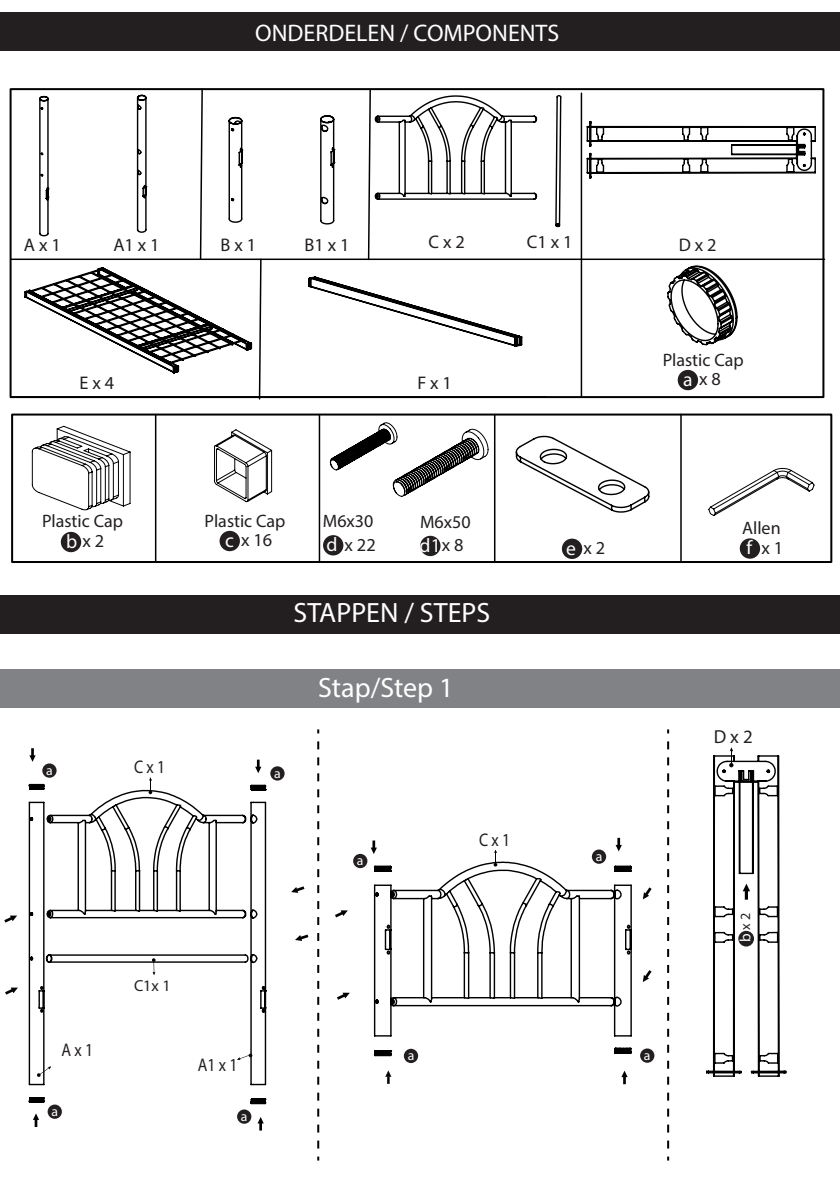
<style>
.page{position:relative;width:840px;height:1191px;background:#fff}
.page>*{position:absolute;margin:0;border:0;box-sizing:border-box;transform-origin:0 0}
.t1{font:28px "Myriad Pro";color:#fff}
.t2{font:24px "Myriad Pro";color:#fff}
.t3{font:19.6px "Myriad Pro";color:#fff}
.t4{font:18.8px "Myriad Pro";color:#231f20}
.t5{font:18.2px "Myriad Pro";color:#231f20}
.t6{font:18.2px "Myriad Pro";color:#231f20;scale:.86 1}
.t7{font:18px "Myriad Pro";color:#231f20}
.t8{font:16px "Myriad Pro";color:#231f20}
.t9{font:14.2px "Myriad Pro";color:#231f20}
.t10{font:13.8px "Myriad Pro";color:#fff}
.s1{font-size:19.6px;color:#fff}
.s2{font-size:18.2px;color:#231f20}
.s3{font-size:15.2px;color:#fff}
</style>
<div class="page">
<div style="left:0;top:12px;width:839px;height:38px;background:#231f20"></div>
<hr style="left:11px;top:258px;width:813px;height:2px;background:#000001">
<hr style="left:11px;top:396px;width:534px;height:2px;background:#000001">
<hr style="left:580px;top:93px;width:2px;height:304px;background:#000001">
<div style="left:1px;top:595px;width:838px;height:38px;background:#231f20"></div>
<div style="left:1px;top:669px;width:838px;height:38px;background:#808285"></div>
<svg style="left:621px;top:1070px;width:6px;height:14px"></svg>
<svg style="left:257px;top:1117px;width:6px;height:13px"></svg>
<svg style="left:385px;top:1070px;width:6px;height:14px"></svg>
<div style="left:639px;top:1048px;width:15px;height:14px;background:#231f20;border-radius:50%"></div>
<div style="left:237px;top:1109px;width:14px;height:14px;background:#231f20;border-radius:50%"></div>
<div style="left:403px;top:1048px;width:15px;height:15px;background:#231f20;border-radius:50%"></div>
<svg style="left:317px;top:741px;width:2px;height:419px"></svg>
<svg style="left:667px;top:741px;width:1px;height:419px"></svg>
<svg style="left:32px;top:426px;width:99px;height:84px"></svg>
<svg style="left:708px;top:468px;width:106px;height:48px"></svg>
<div style="left:11px;top:413px;width:820px;height:150px;border:2px solid #000001"></div>
<hr style="left:155px;top:414px;width:1px;height:148px;background:#000001">
<hr style="left:318px;top:414px;width:2px;height:148px;background:#000001">
<div style="left:677px;top:370px;width:20px;height:20px;background:#231f20;border-radius:50%"></div>
<div style="left:61px;top:532px;width:20px;height:20px;background:#231f20;border-radius:50%"></div>
<div style="left:323px;top:535px;width:20px;height:20px;background:#231f20;border-radius:50%"></div>
<div style="left:561px;top:538px;width:21px;height:21px;background:#231f20;border-radius:50%"></div>
<div style="left:739px;top:538px;width:20px;height:20px;background:#231f20;border-radius:50%"></div>
<hr style="left:493px;top:414px;width:2px;height:148px;background:#000001">
<hr style="left:679px;top:414px;width:2px;height:148px;background:#000001">
<svg style="left:515px;top:435px;width:134px;height:78px"></svg>
<svg style="left:308px;top:276px;width:215px;height:71px"></svg>
<svg style="left:586px;top:120px;width:230px;height:59px"></svg>
<svg style="left:330px;top:422px;width:158px;height:75px"></svg>
<div style="left:420px;top:536px;width:20px;height:20px;background:#231f20;border-radius:50%"></div>
<svg style="left:33px;top:1113px;width:6px;height:14px"></svg>
<div style="left:48px;top:1104px;width:14px;height:14px;background:#231f20;border-radius:50%"></div>
<svg style="left:29px;top:748px;width:7px;height:14px"></svg>
<div style="left:42px;top:763px;width:15px;height:14px;background:#231f20;border-radius:50%"></div>
<svg style="left:255px;top:759px;width:6px;height:14px"></svg>
<div style="left:270px;top:766px;width:14px;height:14px;background:#231f20;border-radius:50%"></div>
<svg style="left:5px;top:987px;width:13px;height:7px"></svg>
<svg style="left:4px;top:915px;width:13px;height:7px"></svg>
<svg style="left:295px;top:934px;width:13px;height:7px"></svg>
<svg style="left:291px;top:886px;width:13px;height:7px"></svg>
<svg style="left:494px;top:849px;width:3px;height:11px"></svg>
<svg style="left:615px;top:838px;width:6px;height:13px"></svg>
<div style="left:591px;top:849px;width:14px;height:14px;background:#231f20;border-radius:50%"></div>
<svg style="left:370px;top:840px;width:7px;height:14px"></svg>
<div style="left:353px;top:854px;width:14px;height:14px;background:#231f20;border-radius:50%"></div>
<svg style="left:214px;top:429px;width:58px;height:73px"></svg>
<div style="left:219px;top:531px;width:21px;height:20px;background:#231f20;border-radius:50%"></div>
<svg style="left:706px;top:747px;width:80px;height:330px"></svg>
<svg style="left:555px;top:95px;width:7px;height:133px"></svg>
<svg style="left:667px;top:265px;width:71px;height:81px"></svg>
<svg style="left:643px;top:887px;width:8px;height:12px"></svg>
<svg style="left:642px;top:970px;width:9px;height:12px"></svg>
<svg style="left:335px;top:910px;width:12px;height:7px"></svg>
<svg style="left:337px;top:992px;width:12px;height:7px"></svg>
<svg style="left:23px;top:88px;width:239px;height:312px"></svg>
<svg style="left:320px;top:115px;width:15px;height:110px"></svg>
<svg style="left:367px;top:88px;width:170px;height:173px"></svg>
<svg style="left:28px;top:783px;width:239px;height:322px"></svg>
<svg style="left:373px;top:860px;width:259px;height:197px"></svg>
<h2 class="t2" style="left:255px;top:18px;width:305px">ONDERDELEN / COMPONENTS</h2>
<p class="t5" style="left:24px;top:234px;width:38px">A x 1</p>
<p class="t5" style="left:220px;top:234px;width:37px">B x 1</p>
<p class="t5" style="left:526px;top:231px;width:47px">C1 x 1</p>
<p class="t5" style="left:428px;top:231px;width:38px">C x 2</p>
<p class="t5" style="left:113px;top:234px;width:48px">A1 x 1</p>
<p class="t5" style="left:304px;top:234px;width:46px">B1 x 1</p>
<p class="t5" style="left:678px;top:234px;width:39px">D x 2</p>
<p class="t5" style="left:80px;top:372px;width:36px">E x 4</p>
<p class="t5" style="left:417px;top:372px;width:36px">F x 1</p>
<p class="t7" style="left:662px;top:349px;width:82px">Plastic Cap</p>
<p class="t5" style="left:682px;top:368px;width:39px"><span class="s1">a</span> x 8</p>
<p class="t7" style="left:204px;top:510px;width:82px">Plastic Cap</p>
<p class="t7" style="left:42px;top:510px;width:82px">Plastic Cap</p>
<p class="t7" style="left:323px;top:510px;width:52px">M6x30</p>
<p class="t7" style="left:741px;top:517px;width:40px">Allen</p>
<p class="t7" style="left:420px;top:511px;width:52px">M6x50</p>
<p class="t5" style="left:66px;top:530px;width:39px"><span class="s1">b</span> x 2</p>
<p class="t5" style="left:326px;top:533px;width:51px"><span class="s1">d</span> x 22</p>
<p class="t5" style="left:565px;top:537px;width:41px"><span class="s1">e</span> x 2</p>
<p class="t5" style="left:746px;top:536px;width:38px"><span class="s1">f</span> x 1</p>
<p class="t5" style="left:225px;top:529px;width:49px"><span class="s1">c</span> x 16</p>
<p class="t3" style="left:419px;top:533px;width:45px">d1<span class="s2">x 8</span></p>
<h1 class="t1" style="left:293px;top:595px;width:198px">STAPPEN / STEPS</h1>
<p class="t6" style="left:134px;top:756px;width:38px">C x 1</p>
<p class="t10" style="left:46px;top:761px;width:8px">a</p>
<p class="t10" style="left:274px;top:764px;width:8px">a</p>
<h1 class="t1" style="left:318px;top:670px;width:137px">Stap/Step 1</h1>
<p class="t10" style="left:357px;top:852px;width:8px">a</p>
<p class="t6" style="left:479px;top:828px;width:38px">C x 1</p>
<p class="t6" style="left:62px;top:1038px;width:38px">A x 1</p>
<p class="t10" style="left:51px;top:1102px;width:8px">a</p>
<p class="t8" style="left:134px;top:975px;width:38px">C1x 1</p>
<p class="t6" style="left:197px;top:1054px;width:48px">A1 x 1</p>
<p class="t10" style="left:241px;top:1107px;width:8px">a</p>
<p class="t10" style="left:407px;top:1046px;width:8px">a</p>
<p class="t10" style="left:595px;top:847px;width:8px">a</p>
<p class="t10" style="left:643px;top:1046px;width:8px">a</p>
<p class="t4" style="left:713px;top:725px;width:40px">D x 2</p>
<p class="t9" style="left:736px;top:942px;width:31px;rotate:-90deg"><span class="s3">b</span> x 2</p>
</div>
